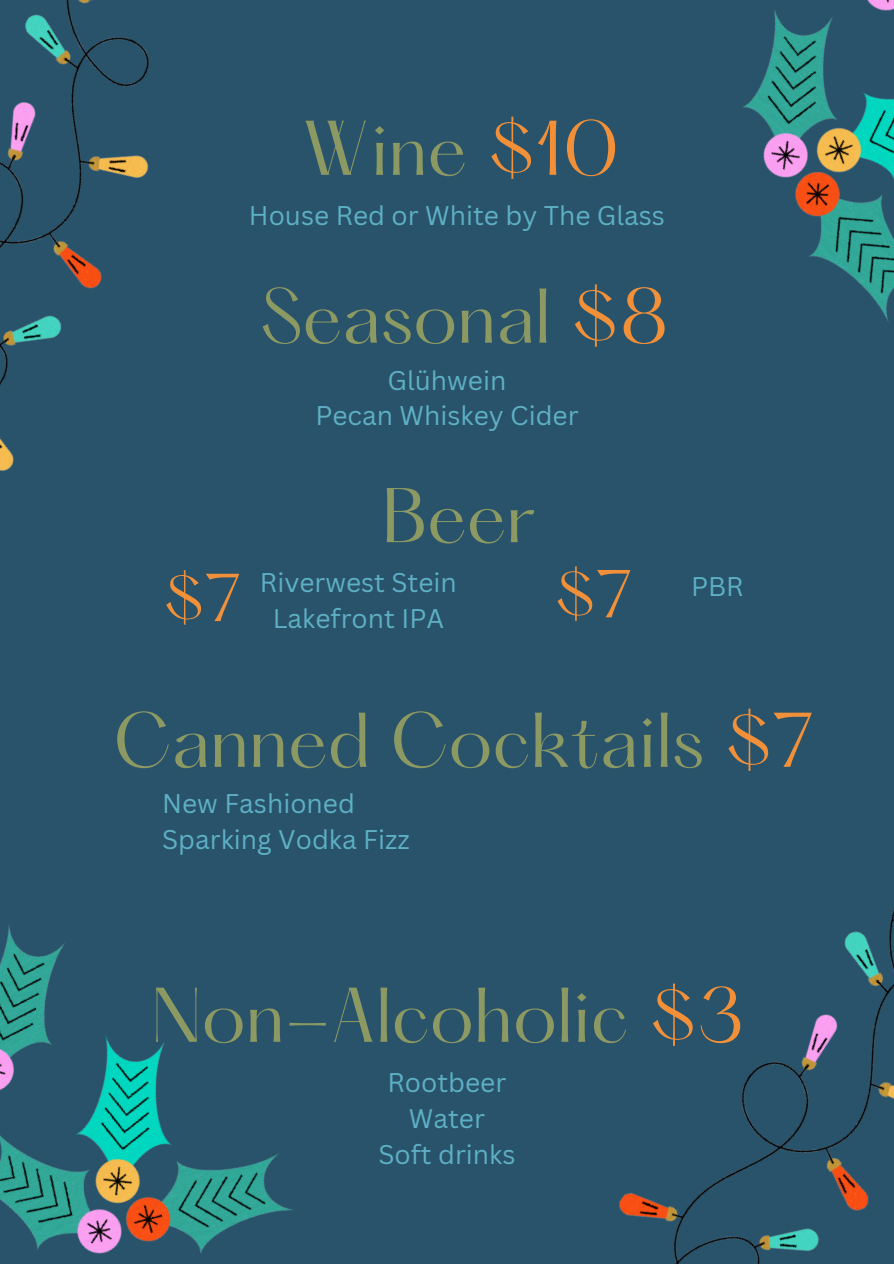
<style>
.page{position:relative;width:894px;height:1264px;background:#fff}
.page>*{position:absolute;margin:0;border:0;box-sizing:border-box;transform-origin:0 0}
.t1{font:67.65px "Hatton";color:#8d9963}
.t2{font:59.1px "Hatton";color:#f29039}
.t3{font:26.25px "Canva Sans";color:#5eb0c5}
.s1{color:#f29039}
</style>
<div class="page">
<div style="left:0;top:0;width:893px;height:1263px;background:#28536b"></div>
<img style="left:0;top:926px;width:293px;height:328px">
<img style="left:619px;top:913px;width:274px;height:350px">
<img style="left:743px;top:0;width:150px;height:321px">
<img style="left:0;top:0;width:149px;height:471px">
<p class="t1" style="left:302px;top:117px;width:319px">Wine <span class="s1">$10</span></p>
<h1 class="t3" style="left:249px;top:197px;width:417px">House Red or White by The Glass</h1>
<p class="t1" style="left:260px;top:284px;width:410px">Seasonal <span class="s1">$8</span></p>
<p class="t3" style="left:387px;top:361px;width:120px">Glühwein</p>
<p class="t3" style="left:315px;top:397px;width:265px">Pecan Whiskey Cider</p>
<p class="t1" style="left:382px;top:484px;width:155px">Beer</p>
<h1 class="t2" style="left:162px;top:570px;width:81px">$7</h1>
<p class="t3" style="left:260px;top:564px;width:198px">Riverwest Stein</p>
<p class="t3" style="left:273px;top:600px;width:173px">Lakefront IPA</p>
<p class="t2" style="left:553px;top:566px;width:81px">$7</p>
<h1 class="t3" style="left:691px;top:568px;width:54px">PBR</h1>
<p class="t1" style="left:113px;top:708px;width:703px">Canned Cocktails <span class="s1">$7</span></p>
<p class="t3" style="left:162px;top:785px;width:194px">New Fashioned</p>
<p class="t3" style="left:162px;top:821px;width:249px">Sparking Vodka Fizz</p>
<p class="t1" style="left:151px;top:983px;width:592px">Non-Alcoholic <span class="s1">$3</span></p>
<h2 class="t3" style="left:387px;top:1064px;width:120px">Rootbeer</h2>
<h3 class="t3" style="left:409px;top:1099px;width:77px">Water</h3>
<h1 class="t3" style="left:378px;top:1135px;width:139px">Soft drinks</h1>
</div>
